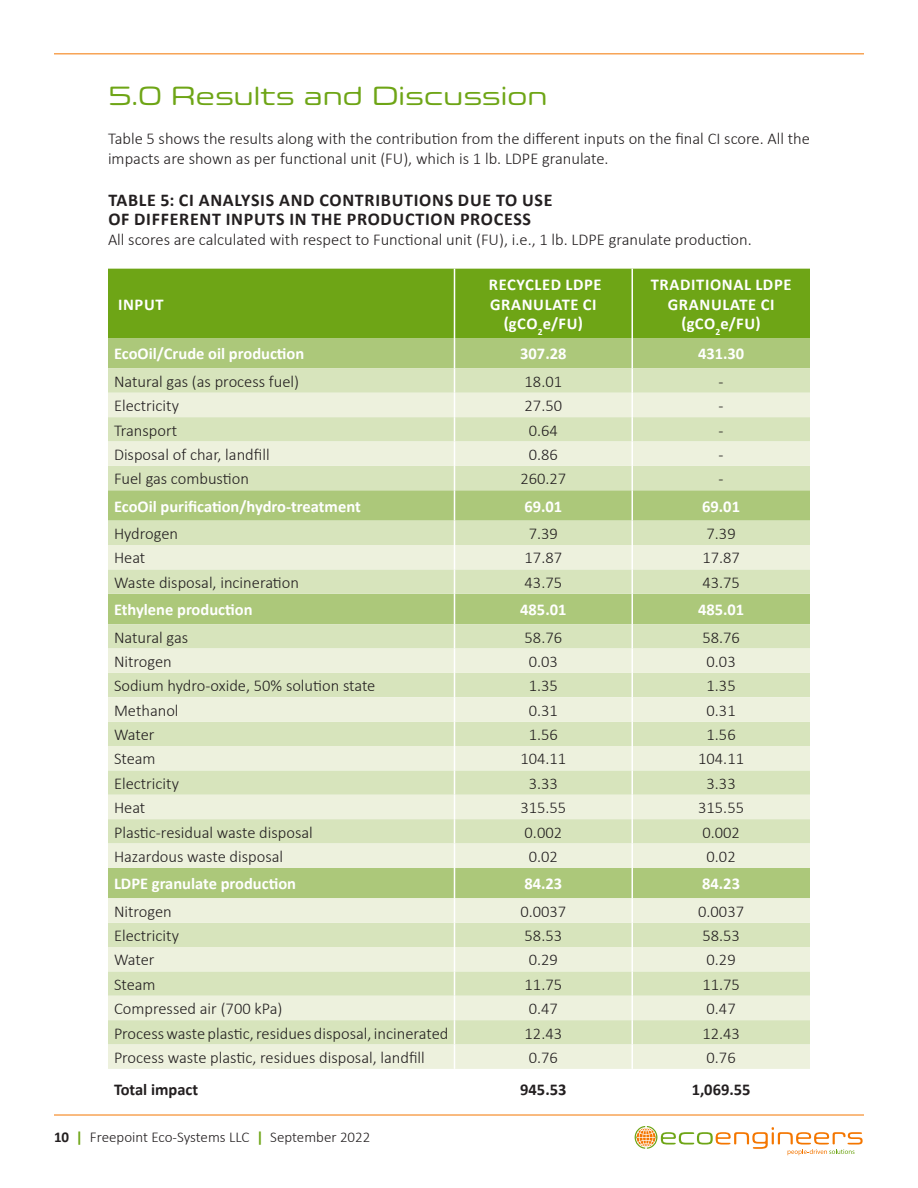
<style>
.page{position:relative;width:918px;height:1188px;background:#fff}
.page>*{position:absolute;margin:0;border:0;box-sizing:border-box;transform-origin:0 0}
.Section_heading{font:27px "Eurostile Candy LT Pro";color:#6ea516}
.Table_heading{font:700 18px/19.5px "Calibri";letter-spacing:.04em;color:#231f20}
.Body{font:300 16.5px/19.5px "Calibri";color:#231f20}
.Body-2{font:700 16.5px "Calibri";color:#fff}
.Body-3{font:700 16.5px/19.5px "Calibri";letter-spacing:.04em;color:#fff;text-align:center}
.Body-4{font:700 16.5px "Calibri";color:#231f20}
.t1{font:300 15px "Calibri";color:#231f20}
.s1{font-weight:700}
.s2{font-weight:700;color:#6ea516}
</style>
<div class="page">
<svg style="left:635px;top:1126px;width:228px;height:29px"></svg>
<hr style="left:54px;top:1115px;width:810px;height:1px;background:#f47600">
<hr style="left:54px;top:53px;width:810px;height:1px;background:#f47600">
<div style="left:108px;top:269px;width:702px;height:69px;background:#6ea516"></div>
<div style="left:108px;top:338px;width:702px;height:30px;background:#acc87a"></div>
<div style="left:108px;top:368px;width:702px;height:25px;background:#d7e4bc"></div>
<svg style="left:108px;top:393px;width:702px;height:676px;background:#dbe6c2"></svg>
<hr style="left:454px;top:269px;width:1px;height:69px;background:#fff">
<hr style="left:632px;top:269px;width:1px;height:69px;background:#fff">
<hr style="left:454px;top:338px;width:1px;height:30px;background:#fff">
<hr style="left:632px;top:338px;width:1px;height:30px;background:#fff">
<svg style="left:454px;top:368px;width:1px;height:122px"></svg>
<svg style="left:632px;top:368px;width:1px;height:122px"></svg>
<hr style="left:454px;top:490px;width:1px;height:31px;background:#fff">
<hr style="left:632px;top:490px;width:1px;height:31px;background:#fff">
<svg style="left:454px;top:521px;width:1px;height:73px"></svg>
<svg style="left:632px;top:521px;width:1px;height:73px"></svg>
<hr style="left:454px;top:594px;width:1px;height:30px;background:#fff">
<hr style="left:632px;top:594px;width:1px;height:30px;background:#fff">
<svg style="left:454px;top:624px;width:1px;height:244px"></svg>
<svg style="left:632px;top:624px;width:1px;height:244px"></svg>
<hr style="left:454px;top:868px;width:1px;height:30px;background:#fff">
<hr style="left:632px;top:868px;width:1px;height:30px;background:#fff">
<svg style="left:454px;top:898px;width:1px;height:171px"></svg>
<svg style="left:632px;top:898px;width:1px;height:171px"></svg>
<p class="Section_heading" style="left:108px;top:81px;width:441px">5.0 Results and Discussion</p>
<p class="Body" style="left:108px;top:129px;width:703px">Table 5 shows the results along with the contribution from the different inputs on the final CI score. All the impacts are shown as per functional unit (FU), which is 1 lb. LDPE granulate.</p>
<p class="Table_heading" style="left:108px;top:189px;width:446px">TABLE 5: CI ANALYSIS AND CONTRIBUTIONS DUE TO USE<br>OF DIFFERENT INPUTS IN THE PRODUCTION PROCESS</p>
<p class="Body" style="left:108px;top:229px;width:645px">All scores are calculated with respect to Functional unit (FU), i.e., 1 lb. LDPE granulate production.</p>
<p class="Body-2" style="left:118px;top:292px;width:47px">INPUT</p>
<p class="Body-3" style="left:489px;top:274px;width:114px">RECYCLED LDPE<br>GRANULATE CI (gCO<sub>2</sub>e/FU)</p>
<p class="Body-3" style="left:651px;top:274px;width:142px">TRADITIONAL LDPE<br>GRANULATE CI (gCO<sub>2</sub>e/FU)</p>
<p class="Body-2" style="left:114px;top:342px;width:192px">EcoOil/Crude oil production</p>
<p class="Body-2" style="left:520px;top:342px;width:48px">307.28</p>
<p class="Body-2" style="left:698px;top:342px;width:48px">431.30</p>
<p class="Body" style="left:114px;top:371px;width:187px">Natural gas (as process fuel)</p>
<p class="Body" style="left:525px;top:371px;width:39px">18.01</p>
<p class="Body" style="left:719px;top:371px;width:7px">-</p>
<p class="Body" style="left:114px;top:396px;width:67px">Electricity</p>
<p class="Body" style="left:525px;top:396px;width:39px">27.50</p>
<p class="Body" style="left:719px;top:396px;width:7px">-</p>
<p class="Body" style="left:114px;top:420px;width:65px">Transport</p>
<p class="Body" style="left:529px;top:420px;width:31px">0.64</p>
<p class="Body" style="left:719px;top:420px;width:7px">-</p>
<p class="Body" style="left:114px;top:445px;width:157px">Disposal of char, landfill</p>
<p class="Body" style="left:529px;top:445px;width:31px">0.86</p>
<p class="Body" style="left:719px;top:445px;width:7px">-</p>
<p class="Body" style="left:114px;top:469px;width:136px">Fuel gas combustion</p>
<p class="Body" style="left:520px;top:469px;width:47px">260.27</p>
<p class="Body" style="left:719px;top:469px;width:7px">-</p>
<p class="Body-2" style="left:114px;top:495px;width:248px">EcoOil purification/hydro-treatment</p>
<p class="Body-2" style="left:524px;top:495px;width:39px">69.01</p>
<p class="Body-2" style="left:702px;top:495px;width:39px">69.01</p>
<p class="Body" style="left:114px;top:524px;width:66px">Hydrogen</p>
<p class="Body" style="left:529px;top:524px;width:31px">7.39</p>
<p class="Body" style="left:707px;top:524px;width:31px">7.39</p>
<p class="Body" style="left:114px;top:548px;width:33px">Heat</p>
<p class="Body" style="left:525px;top:548px;width:39px">17.87</p>
<p class="Body" style="left:702px;top:548px;width:39px">17.87</p>
<p class="Body" style="left:114px;top:572px;width:187px">Waste disposal, incineration</p>
<p class="Body" style="left:525px;top:572px;width:39px">43.75</p>
<p class="Body" style="left:702px;top:572px;width:39px">43.75</p>
<p class="Body-2" style="left:114px;top:598px;width:140px">Ethylene production</p>
<p class="Body-2" style="left:520px;top:598px;width:48px">485.01</p>
<p class="Body-2" style="left:698px;top:598px;width:48px">485.01</p>
<p class="Body" style="left:114px;top:627px;width:76px">Natural gas</p>
<p class="Body" style="left:525px;top:627px;width:39px">58.76</p>
<p class="Body" style="left:702px;top:627px;width:39px">58.76</p>
<p class="Body" style="left:114px;top:652px;width:59px">Nitrogen</p>
<p class="Body" style="left:529px;top:652px;width:31px">0.03</p>
<p class="Body" style="left:707px;top:652px;width:31px">0.03</p>
<p class="Body" style="left:114px;top:676px;width:263px">Sodium hydro-oxide, 50% solution state</p>
<p class="Body" style="left:529px;top:676px;width:31px">1.35</p>
<p class="Body" style="left:707px;top:676px;width:31px">1.35</p>
<p class="Body" style="left:114px;top:700px;width:66px">Methanol</p>
<p class="Body" style="left:529px;top:700px;width:31px">0.31</p>
<p class="Body" style="left:707px;top:700px;width:31px">0.31</p>
<p class="Body" style="left:114px;top:725px;width:42px">Water</p>
<p class="Body" style="left:529px;top:725px;width:31px">1.56</p>
<p class="Body" style="left:707px;top:725px;width:31px">1.56</p>
<p class="Body" style="left:114px;top:749px;width:43px">Steam</p>
<p class="Body" style="left:520px;top:749px;width:47px">104.11</p>
<p class="Body" style="left:698px;top:749px;width:47px">104.11</p>
<p class="Body" style="left:114px;top:773px;width:67px">Electricity</p>
<p class="Body" style="left:529px;top:773px;width:31px">3.33</p>
<p class="Body" style="left:707px;top:773px;width:31px">3.33</p>
<p class="Body" style="left:114px;top:798px;width:33px">Heat</p>
<p class="Body" style="left:520px;top:798px;width:47px">315.55</p>
<p class="Body" style="left:698px;top:798px;width:47px">315.55</p>
<p class="Body" style="left:114px;top:822px;width:200px">Plastic-residual waste disposal</p>
<p class="Body" style="left:525px;top:822px;width:39px">0.002</p>
<p class="Body" style="left:702px;top:822px;width:39px">0.002</p>
<p class="Body" style="left:114px;top:847px;width:171px">Hazardous waste disposal</p>
<p class="Body" style="left:529px;top:847px;width:31px">0.02</p>
<p class="Body" style="left:707px;top:847px;width:31px">0.02</p>
<p class="Body-2" style="left:114px;top:872px;width:184px">LDPE granulate production</p>
<p class="Body-2" style="left:524px;top:872px;width:39px">84.23</p>
<p class="Body-2" style="left:702px;top:872px;width:39px">84.23</p>
<p class="Body" style="left:114px;top:901px;width:59px">Nitrogen</p>
<p class="Body" style="left:520px;top:901px;width:47px">0.0037</p>
<p class="Body" style="left:698px;top:901px;width:47px">0.0037</p>
<p class="Body" style="left:114px;top:926px;width:67px">Electricity</p>
<p class="Body" style="left:525px;top:926px;width:39px">58.53</p>
<p class="Body" style="left:702px;top:926px;width:39px">58.53</p>
<p class="Body" style="left:114px;top:950px;width:42px">Water</p>
<p class="Body" style="left:529px;top:950px;width:31px">0.29</p>
<p class="Body" style="left:707px;top:950px;width:31px">0.29</p>
<p class="Body" style="left:114px;top:974px;width:43px">Steam</p>
<p class="Body" style="left:525px;top:974px;width:39px">11.75</p>
<p class="Body" style="left:702px;top:974px;width:39px">11.75</p>
<p class="Body" style="left:114px;top:999px;width:170px">Compressed air (700 kPa)</p>
<p class="Body" style="left:529px;top:999px;width:31px">0.47</p>
<p class="Body" style="left:707px;top:999px;width:31px">0.47</p>
<p class="Body" style="left:114px;top:1023px;width:336px">Process waste plastic, residues disposal, incinerated</p>
<p class="Body" style="left:525px;top:1023px;width:39px">12.43</p>
<p class="Body" style="left:702px;top:1023px;width:39px">12.43</p>
<p class="Body" style="left:114px;top:1048px;width:312px">Process waste plastic, residues disposal, landfill</p>
<p class="Body" style="left:529px;top:1048px;width:31px">0.76</p>
<p class="Body" style="left:707px;top:1048px;width:31px">0.76</p>
<p class="Body-4" style="left:114px;top:1078px;width:86px">Total impact</p>
<p class="Body-4" style="left:520px;top:1078px;width:48px">945.53</p>
<p class="Body-4" style="left:692px;top:1078px;width:60px">1,069.55</p>
<p class="t1" style="left:54px;top:1128px;width:318px"><span class="s1">10</span> <span class="s2">|</span> Freepoint Eco-Systems LLC <span class="s2">|</span> September 2022</p>
</div>
